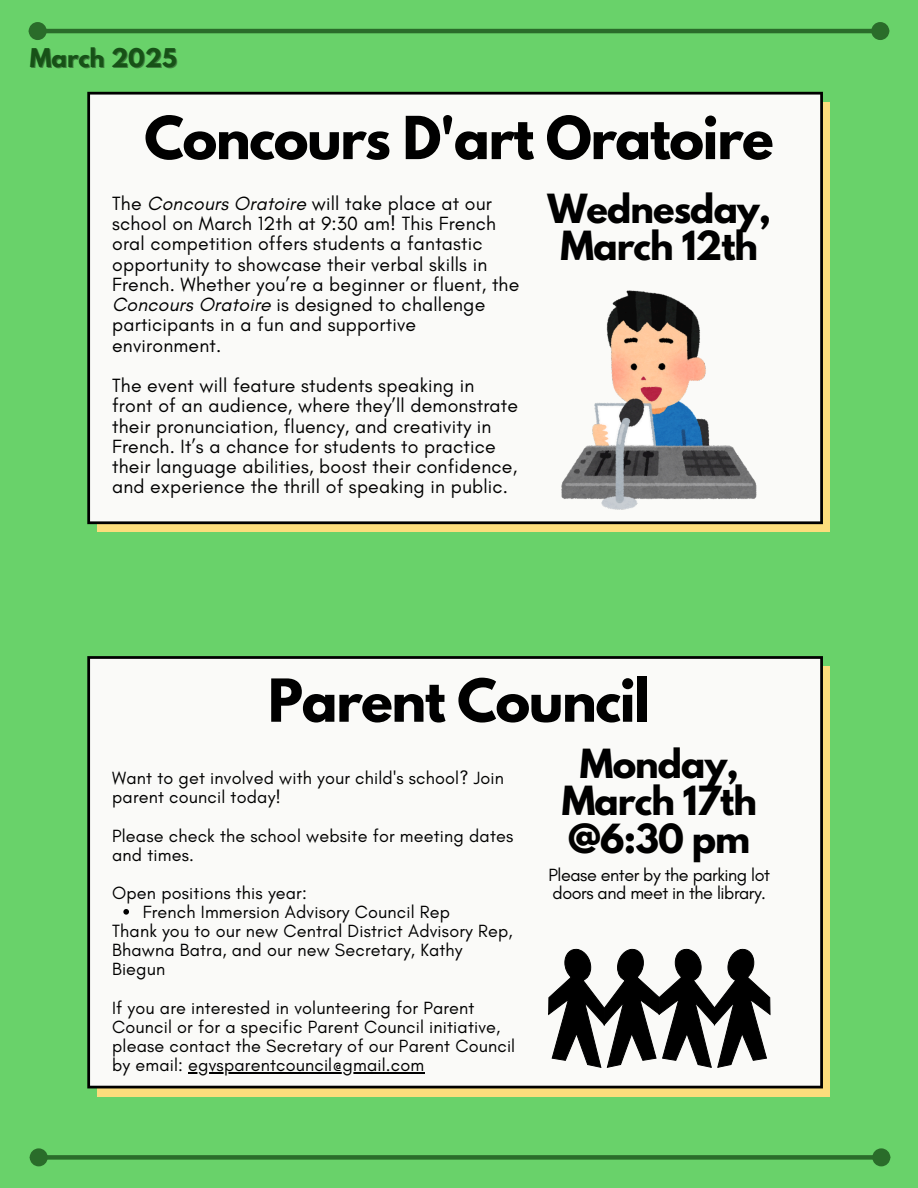
<style>
.page{position:relative;width:918px;height:1188px;background:#69d26a}
.page>*{position:absolute;margin:0;border:0;box-sizing:border-box;transform-origin:0 0}
.t1{font:700 52.5px "League Spartan";letter-spacing:-.025em;color:#000}
.t2{font:700 35.55px/37.2px "League Spartan";letter-spacing:-.025em;color:#000;text-align:center}
.t3{font:700 22.95px "League Spartan";color:#175117}
.t4{font:19.5px/20.2px "Glacial Indifference";letter-spacing:.01em;color:#000}
.t5{font:18px/19.2px "Glacial Indifference";letter-spacing:.01em;color:#000}
.t6{font:18px/18px "Glacial Indifference";letter-spacing:-.025em;color:#000}
.s1{font-style:italic}
</style>
<div class="page">
<div style="left:98px;top:102px;width:732px;height:430px;background:#fcdd7c"></div>
<div style="left:87px;top:92px;width:736px;height:432px;background:#fafaf8"></div>
<div style="left:98px;top:667px;width:732px;height:429px;background:#fcdd7c"></div>
<div style="left:87px;top:656px;width:736px;height:432px;background:#fafaf8"></div>
<div style="left:47px;top:1155px;width:826px;height:5px;background:#2a6c2a"></div>
<div style="left:32px;top:1151px;width:13px;height:13px;background:#2a6c2a;border-radius:50%"></div>
<div style="left:30px;top:1148px;width:18px;height:18px;border:4px solid #2a6c2a;border-radius:50%"></div>
<div style="left:875px;top:1151px;width:13px;height:13px;background:#2a6c2a;border-radius:50%"></div>
<div style="left:872px;top:1148px;width:18px;height:18px;border:4px solid #2a6c2a;border-radius:50%"></div>
<hr style="left:46px;top:29px;width:826px;height:4px;background:#2a6c2a">
<div style="left:31px;top:24px;width:13px;height:14px;background:#2a6c2a;border-radius:50%"></div>
<div style="left:29px;top:22px;width:18px;height:18px;border:4px solid #2a6c2a;border-radius:50%"></div>
<div style="left:874px;top:24px;width:13px;height:14px;background:#2a6c2a;border-radius:50%"></div>
<div style="left:871px;top:22px;width:18px;height:18px;border:4px solid #2a6c2a;border-radius:50%"></div>
<img style="left:562px;top:291px;width:194px;height:218px">
<svg style="left:549px;top:948px;width:221px;height:119px;background:#727271"></svg>
<svg style="left:123px;top:909px;width:6px;height:6px"></svg>
<hr style="left:188px;top:1072px;width:236px;height:1px;background:#000">
<p class="t3" style="left:30px;top:46px;width:149px">March 2025</p>
<h1 class="t1" style="left:144px;top:112px;width:631px">Concours D'art Oratoire</h1>
<p class="t2" style="left:548px;top:194px;width:225px">Wednesday,<br>March 12th</p>
<p class="t4" style="left:112px;top:193px;width:409px">The <span class="s1">Concours Oratoire</span> will take place at our school on March 12th at 9:30 am! This French oral competition offers students a fantastic opportunity to showcase their verbal skills in French. Whether you’re a beginner or fluent, the <span class="s1">Concours Oratoire</span> is designed to challenge participants in a fun and supportive environment.</p>
<h3 class="t4" style="left:112px;top:375px;width:408px">The event will feature students speaking in front of an audience, where they’ll demonstrate their pronunciation, fluency, and creativity in French. It’s a chance for students to practice their language abilities, boost their confidence, and experience the thrill of speaking in public.</h3>
<p class="t1" style="left:268px;top:675px;width:383px">Parent Council</p>
<p class="t2" style="left:562px;top:750px;width:197px">Monday,<br>March 17th @6:30 pm</p>
<p class="t6" style="left:549px;top:866px;width:223px">Please enter by the parking lot doors and meet in the library.</p>
<h2 class="t5" style="left:112px;top:768px;width:393px">Want to get involved with your child's school? Join parent council today!</h2>
<p class="t5" style="left:112px;top:826px;width:403px">Please check the school website for meeting dates and times.</p>
<h1 class="t5" style="left:112px;top:883px;width:196px">Open positions this year:</h1>
<h2 class="t5" style="left:143px;top:902px;width:309px">French Immersion Advisory Council Rep</h2>
<p class="t5" style="left:112px;top:921px;width:402px">Thank you to our new Central District Advisory Rep,<br>Bhawna Batra, and our new Secretary, Kathy<br>Biegun</p>
<p class="t5" style="left:112px;top:998px;width:405px">If you are interested in volunteering for Parent Council or for a specific Parent Council initiative, please contact the Secretary of our Parent Council by email: egvsparentcouncil@gmail.com</p>
</div>
